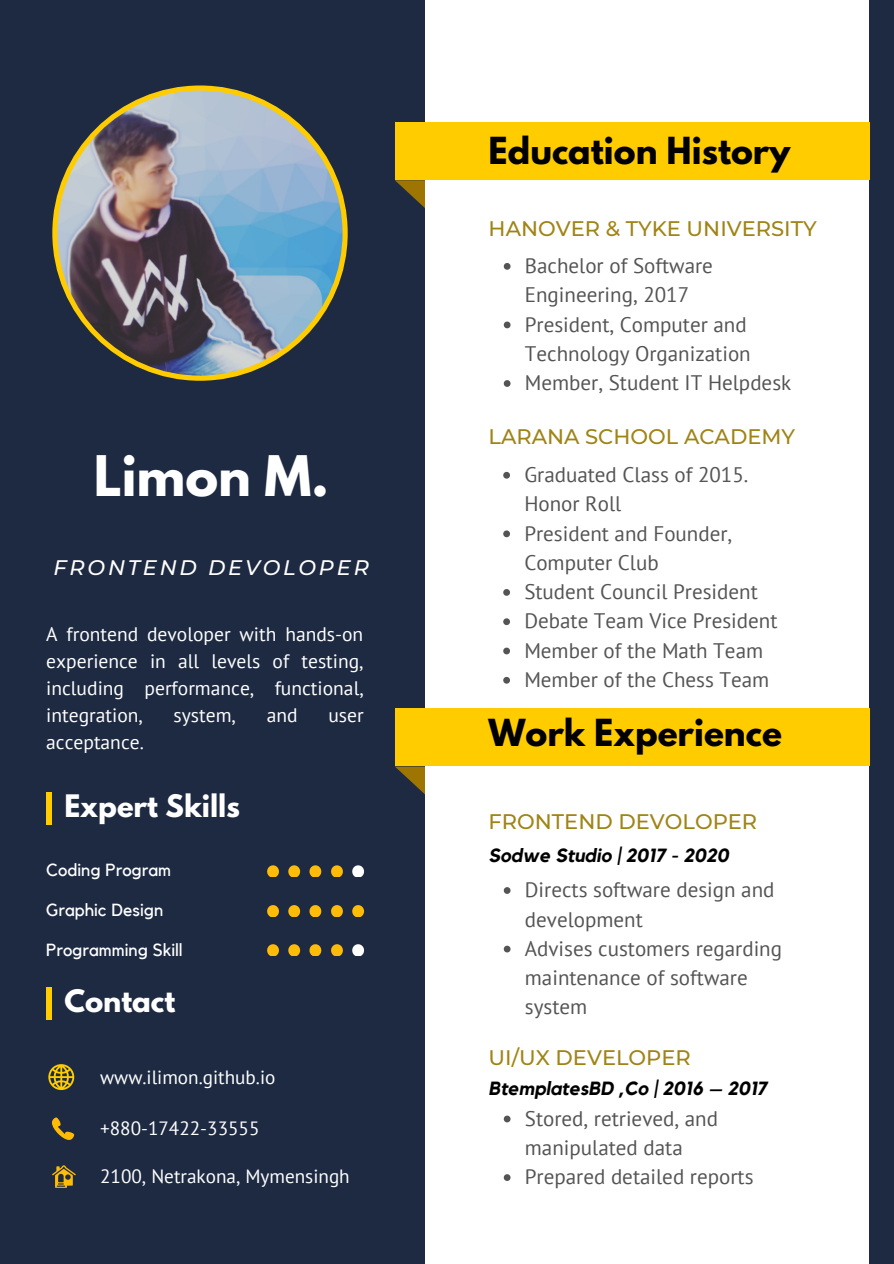
<style>
.page{position:relative;width:894px;height:1264px;background:#fff}
.page>*{position:absolute;margin:0;border:0;box-sizing:border-box;transform-origin:0 0}
.t1{font:700 49.5px "League Spartan";color:#fff}
.t2{font:700 33px "League Spartan";color:#000}
.t3{font:700 27.45px "League Spartan";color:#fff}
.t4{font:21px/29.2px "PT Sans";color:#545454}
.t5{font:500 21px "Montserrat";color:#9f8415}
.t6{font:italic 500 21px "Montserrat";letter-spacing:.13em;color:#fff}
.t7{font:19.5px/27px "PT Sans";color:#fff;text-align:justify}
.t8{font:19.2px "PT Sans";color:#fff}
.t9{font:italic 700 19.05px "Kollektif";color:#000}
.t10{font:17.55px "Kollektif";color:#fff}
</style>
<div class="page">
<div style="left:0;top:0;width:893px;height:1263px;background:#1d2a42"></div>
<svg style="left:395px;top:180px;width:30px;height:28px"></svg>
<svg style="left:395px;top:766px;width:30px;height:28px"></svg>
<div style="left:425px;top:0;width:444px;height:1263px;background:#fff"></div>
<svg style="left:52px;top:85px;width:295px;height:296px;fill:#fc0"></svg>
<img style="left:57px;top:91px;width:285px;height:284px;border-radius:50%">
<div style="left:395px;top:122px;width:474px;height:58px;background:#fc0"></div>
<div style="left:395px;top:708px;width:474px;height:58px;background:#fc0"></div>
<div style="left:47px;top:792px;width:5px;height:32px;background:#fc0"></div>
<div style="left:47px;top:986px;width:5px;height:33px;background:#fc0"></div>
<svg style="left:267px;top:865px;width:12px;height:11px"></svg>
<svg style="left:288px;top:865px;width:12px;height:11px"></svg>
<svg style="left:309px;top:865px;width:12px;height:11px"></svg>
<svg style="left:331px;top:865px;width:12px;height:11px"></svg>
<svg style="left:352px;top:865px;width:12px;height:11px"></svg>
<svg style="left:267px;top:905px;width:12px;height:11px"></svg>
<svg style="left:288px;top:905px;width:12px;height:11px"></svg>
<svg style="left:309px;top:905px;width:12px;height:11px"></svg>
<svg style="left:331px;top:905px;width:12px;height:11px"></svg>
<svg style="left:352px;top:905px;width:12px;height:11px"></svg>
<svg style="left:267px;top:944px;width:12px;height:11px"></svg>
<svg style="left:288px;top:944px;width:12px;height:11px"></svg>
<svg style="left:309px;top:944px;width:12px;height:11px"></svg>
<svg style="left:331px;top:944px;width:12px;height:11px"></svg>
<svg style="left:352px;top:944px;width:12px;height:11px"></svg>
<svg style="left:52px;top:1117px;width:22px;height:22px"></svg>
<svg style="left:48px;top:1064px;width:26px;height:26px"></svg>
<svg style="left:503px;top:887px;width:7px;height:6px"></svg>
<svg style="left:503px;top:945px;width:7px;height:7px"></svg>
<svg style="left:503px;top:1115px;width:7px;height:7px"></svg>
<svg style="left:503px;top:1174px;width:7px;height:6px"></svg>
<svg style="left:503px;top:263px;width:7px;height:7px"></svg>
<svg style="left:503px;top:321px;width:7px;height:7px"></svg>
<svg style="left:503px;top:380px;width:7px;height:7px"></svg>
<svg style="left:503px;top:472px;width:7px;height:6px"></svg>
<svg style="left:503px;top:530px;width:7px;height:7px"></svg>
<svg style="left:503px;top:589px;width:7px;height:7px"></svg>
<svg style="left:503px;top:618px;width:7px;height:7px"></svg>
<svg style="left:503px;top:647px;width:7px;height:7px"></svg>
<svg style="left:503px;top:677px;width:7px;height:6px"></svg>
<svg style="left:52px;top:1165px;width:24px;height:22px"></svg>
<p class="t1" style="left:94px;top:451px;width:236px">Limon M.</p>
<p class="t6" style="left:53px;top:554px;width:317px">FRONTEND DEVOLOPER</p>
<p class="t7" style="left:46px;top:620px;width:319px">A frontend devoloper with hands-on experience in all levels of testing, including performance, functional, integration,</p>
<p class="t7" style="left:174px;top:701px;width:64px">system,</p>
<p class="t7" style="left:267px;top:701px;width:32px">and</p>
<p class="t7" style="left:328px;top:701px;width:37px">user</p>
<p class="t7" style="left:46px;top:728px;width:99px">acceptance.</p>
<p class="t3" style="left:64px;top:792px;width:177px">Expert Skills</p>
<p class="t10" style="left:46px;top:862px;width:126px">Coding Program</p>
<p class="t10" style="left:46px;top:902px;width:119px">Graphic Design</p>
<p class="t10" style="left:46px;top:941px;width:138px">Programming Skill</p>
<p class="t3" style="left:64px;top:987px;width:112px">Contact</p>
<p class="t8" style="left:100px;top:1064px;width:177px">www.ilimon.github.io</p>
<p class="t8" style="left:100px;top:1115px;width:161px">+880-17422-33555</p>
<p class="t8" style="left:100px;top:1163px;width:251px">2100, Netrakona, Mymensingh</p>
<p class="t2" style="left:488px;top:134px;width:303px">Education History</p>
<p class="t5" style="left:488px;top:216px;width:329px">HANOVER &amp; TYKE UNIVERSITY</p>
<p class="t4" style="left:524px;top:251px;width:189px">Bachelor of Software<br>Engineering, 2017</p>
<p class="t4" style="left:524px;top:309px;width:227px">President, Computer and<br>Technology Organization</p>
<p class="t4" style="left:524px;top:368px;width:268px">Member, Student IT Helpdesk</p>
<p class="t5" style="left:488px;top:424px;width:308px">LARANA SCHOOL ACADEMY</p>
<p class="t4" style="left:524px;top:459px;width:225px">Graduated Class of 2015.<br>Honor Roll</p>
<p class="t4" style="left:524px;top:518px;width:209px">President and Founder,<br>Computer Club</p>
<p class="t4" style="left:524px;top:576px;width:235px">Student Council President</p>
<p class="t4" style="left:524px;top:606px;width:254px">Debate Team Vice President</p>
<p class="t4" style="left:524px;top:635px;width:240px">Member of the Math Team</p>
<p class="t4" style="left:524px;top:664px;width:246px">Member of the Chess Team</p>
<p class="t2" style="left:488px;top:716px;width:295px">Work Experience</p>
<p class="t5" style="left:488px;top:809px;width:270px">FRONTEND DEVOLOPER</p>
<p class="t9" style="left:488px;top:846px;width:241px">Sodwe Studio | 2017 - 2020</p>
<p class="t4" style="left:524px;top:874px;width:251px">Directs software design and development</p>
<p class="t4" style="left:524px;top:933px;width:259px">Advises customers regarding maintenance of software system</p>
<p class="t5" style="left:488px;top:1044px;width:204px">UI/UX DEVELOPER</p>
<p class="t9" style="left:488px;top:1079px;width:280px">BtemplatesBD ,Co | 2016 – 2017</p>
<p class="t4" style="left:524px;top:1103px;width:195px">Stored, retrieved, and manipulated data</p>
<p class="t4" style="left:524px;top:1161px;width:230px">Prepared detailed reports</p>
</div>
